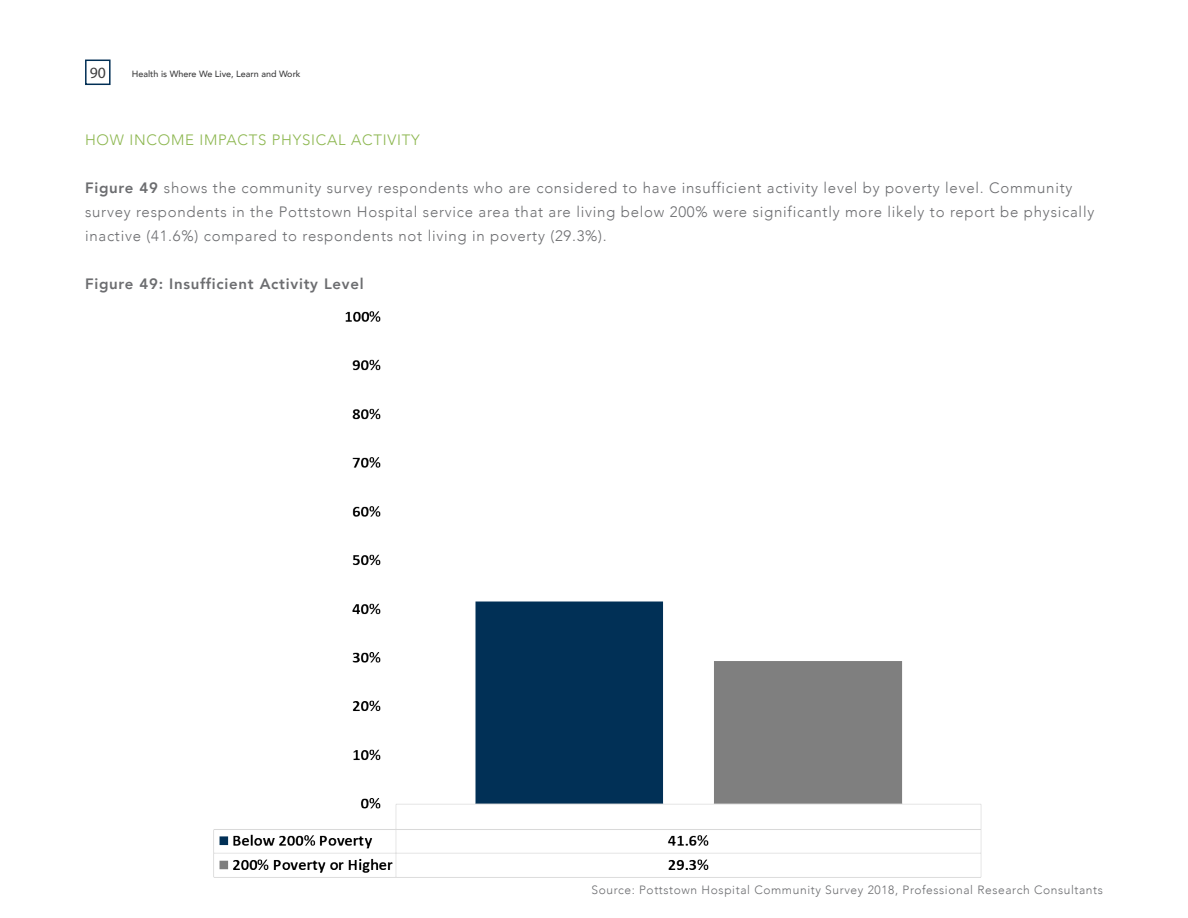
<style>
.page{position:relative;width:1188px;height:918px;background:#fff}
.page>*{position:absolute;margin:0;border:0;box-sizing:border-box;transform-origin:0 0}
.t1{font:15.75px "Myriad Pro";color:#3e3e3f}
.t2{font:300 15px/24px "Avenir";letter-spacing:.05em;color:#6c6d70}
.t3{font:800 15px "Avenir";letter-spacing:.05em;color:#6c6d70}
.t4{font:300 15px "Avenir";letter-spacing:.05em;color:#8db750}
.name{font:300 12px "Avenir";letter-spacing:.05em;color:#6c6d70}
.t5{font:500 9px "Avenir";color:#3e3e3f}
.s1{font-weight:800}
</style>
<div class="page">
<div style="left:85px;top:60px;width:26px;height:25px;border:2px solid #002e54"></div>
<img style="left:213px;top:311px;width:769px;height:567px">
<p class="t1" style="left:90px;top:63px;width:18px">90</p>
<p class="t5" style="left:132px;top:66px;width:170px">Health is Where We Live, Learn and Work</p>
<p class="t4" style="left:85px;top:131px;width:336px">HOW INCOME IMPACTS PHYSICAL ACTIVITY</p>
<p class="t2" style="left:85px;top:176px;width:1011px"><span class="s1">Figure 49</span> shows the community survey respondents who are considered to have insufficient activity level by poverty level. Community survey respondents in the Pottstown Hospital service area that are living below 200% were significantly more likely to report be physically inactive (41.6%) compared to respondents not living in poverty (29.3%).</p>
<p class="t3" style="left:85px;top:272px;width:280px">Figure 49: Insufficient Activity Level</p>
<p class="name" style="left:591px;top:883px;width:513px">Source: Pottstown Hospital Community Survey 2018, Professional Research Consultants</p>
</div>
